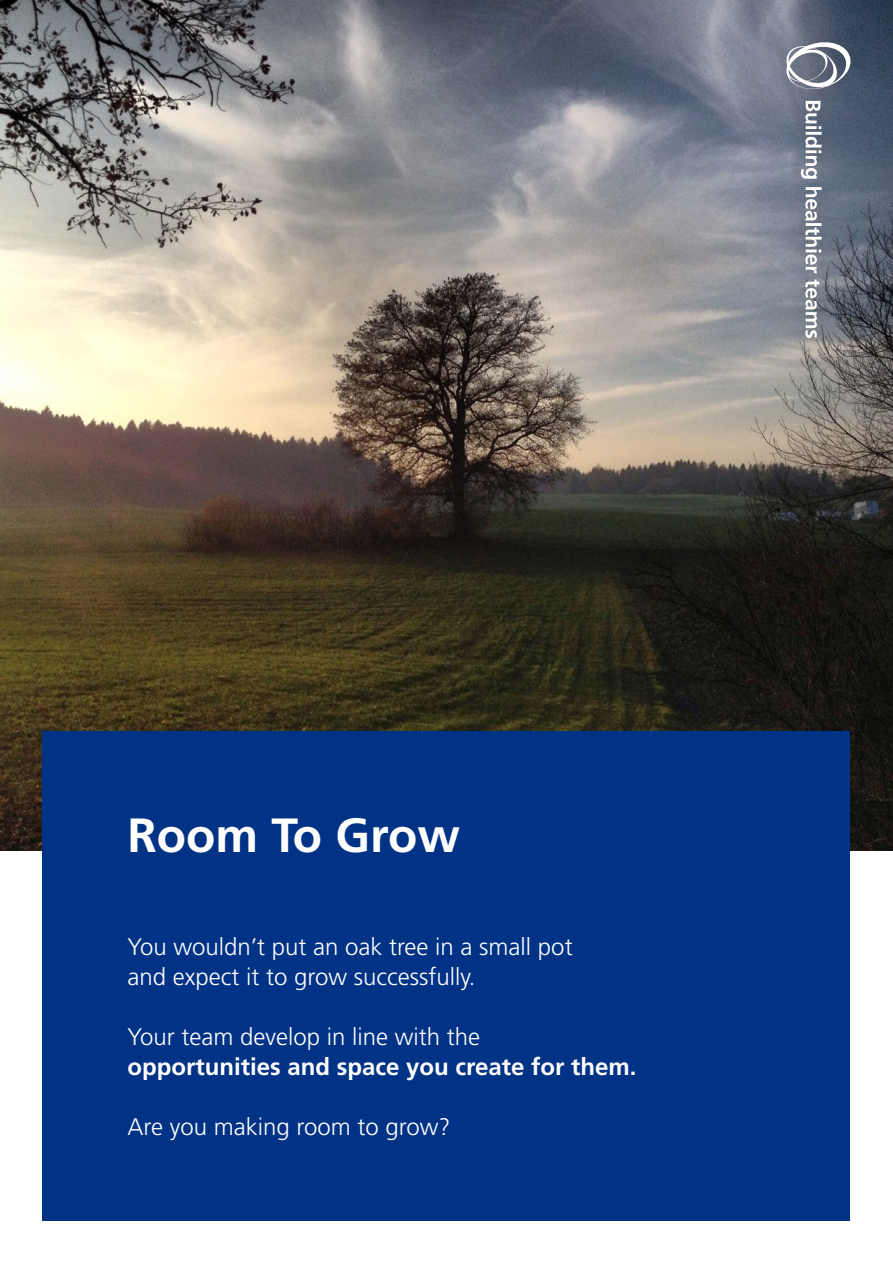
<style>
.page{position:relative;width:893px;height:1263px;background:#fff}
.page>*{position:absolute;margin:0;border:0;box-sizing:border-box;transform-origin:0 0}
.t1{font:700 48px "Frutiger LT Std";color:#fff}
.t2{font:300 24px/30px "Frutiger LT Std";color:#fff}
.t3{font:700 24px/30px "Frutiger LT Std";color:#fff}
.s1{font-weight:300}
</style>
<div class="page">
<img style="left:0;top:0;width:893px;height:850px">
<div style="left:43px;top:731px;width:807px;height:489px;background:#003286"></div>
<div style="left:767px;top:23px;width:103px;height:334px;background:#231f20;opacity:.25"></div>
<svg style="left:782px;top:40px;width:73px;height:51px"></svg>
<svg style="left:801px;top:101px;width:21px;height:78px"></svg>
<svg style="left:805px;top:187px;width:17px;height:86px"></svg>
<svg style="left:805px;top:279px;width:15px;height:59px"></svg>
<p class="t1" style="left:128px;top:807px;width:334px">Room To Grow</p>
<p class="t2" style="left:128px;top:932px;width:447px">You wouldn’t put an oak tree in a small pot and expect it to grow successfully.</p>
<p class="t3" style="left:128px;top:1022px;width:510px"><span class="s1">Your team develop in line with the </span>opportunities and space you create for them.</p>
<p class="t2" style="left:128px;top:1112px;width:324px">Are you making room to grow?</p>
</div>
